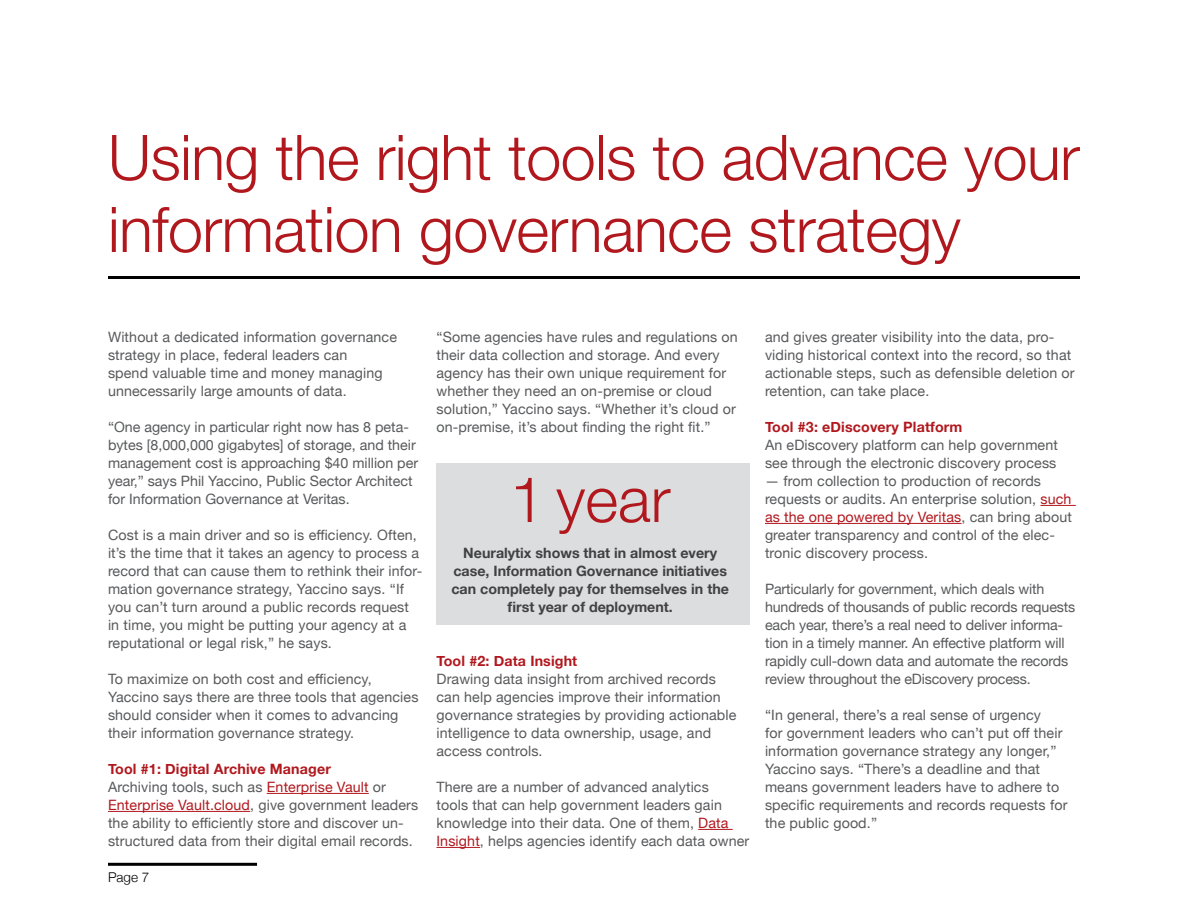
<style>
.page{position:relative;width:1188px;height:918px;background:#fff}
.page>*{position:absolute;margin:0;border:0;box-sizing:border-box;transform-origin:0 0}
.t1{font:300 63px/72px "Helvetica Neue";letter-spacing:-.01em;color:#b1181e}
.t2{font:14.25px/18px "Helvetica Neue";letter-spacing:.01em;color:#58595b}
.t3{font:14.25px/18px "Helvetica Neue";letter-spacing:-.01em;color:#58595b}
.t4{font:700 14.25px/18px "Helvetica Neue";color:#414042;text-align:center}
.t5{font:700 14.25px "Helvetica Neue";letter-spacing:.01em;color:#b1181e}
.t6{font:300 13.5px "Helvetica Neue";color:#000}
.s1{font-weight:700;color:#b1181e}
.s2{color:#b1181e}
</style>
<div class="page">
<hr style="left:108px;top:863px;width:149px;height:3px;background:#000">
<div style="left:436px;top:464px;width:314px;height:162px;background:#dcddde"></div>
<hr style="left:108px;top:276px;width:972px;height:3px;background:#000">
<hr style="left:267px;top:793px;width:102px;height:1px;background:#b1181e">
<hr style="left:108px;top:811px;width:142px;height:1px;background:#b1181e">
<hr style="left:698px;top:829px;width:35px;height:1px;background:#b1181e">
<hr style="left:436px;top:847px;width:44px;height:1px;background:#b1181e">
<hr style="left:1040px;top:505px;width:36px;height:1px;background:#b1181e">
<hr style="left:765px;top:523px;width:197px;height:1px;background:#b1181e">
<h1 class="t1" style="left:108px;top:117px;width:973px">Using the right tools to advance your information governance strategy</h1>
<p class="t2" style="left:108px;top:329px;width:291px">Without a dedicated information governance strategy in place, federal leaders can<br>spend valuable time and money managing unnecessarily large amounts of data.</p>
<p class="t2" style="left:108px;top:419px;width:312px">“One agency in particular right now has 8 peta&shy;bytes [8,000,000 gigabytes] of storage, and their management cost is approaching $40 million per year,” says Phil Yaccino, Public Sector Architect for Information Governance at Veritas.</p>
<p class="t2" style="left:108px;top:527px;width:316px">Cost is a main driver and so is efficiency. Often, it’s the time that it takes an agency to process a record that can cause them to rethink their infor&shy;mation governance strategy, Yaccino says. “If you can’t turn around a public records request in time, you might be putting your agency at a reputational or legal risk,” he says.</p>
<p class="t2" style="left:108px;top:671px;width:312px">To maximize on both cost and efficiency, Yaccino says there are three tools that agencies should consider when it comes to advancing their information governance strategy.</p>
<p class="t2" style="left:108px;top:761px;width:312px"><span class="s1">Tool #1: Digital Archive Manager<br></span>Archiving tools, such as <span class="s2">Enterprise Vault</span> or <span class="s2">Enterprise Vault.cloud</span>, give government leaders the ability to efficiently store and discover un&shy;structured data from their digital email records.</p>
<p class="t6" style="left:108px;top:866px;width:43px">Page 7</p>
<p class="t2" style="left:436px;top:329px;width:303px">“Some agencies have rules and regulations on their data collection and storage. And every agency has their own unique requirement for whether they need an on-premise or cloud solution,” Yaccino says. “Whether it’s cloud or on-premise, it’s about finding the right fit.”</p>
<h1 class="t1" style="left:510px;top:459px;width:162px">1 year</h1>
<p class="t4" style="left:451px;top:544px;width:279px">Neuralytix shows that in almost every case, Information Governance initiatives can completely pay for themselves in the first year of deployment.</p>
<p class="t5" style="left:436px;top:650px;width:142px">Tool #2: Data Insight</p>
<p class="t2" style="left:436px;top:671px;width:302px">Drawing data insight from archived records can help agencies improve their information governance strategies by providing actionable intelligence to data ownership, usage, and access controls.</p>
<p class="t2" style="left:436px;top:779px;width:314px">There are a number of advanced analytics<br>tools that can help government leaders gain knowledge into their data. One of them, <span class="s2">Data Insight</span>, helps agencies identify each data owner</p>
<p class="t2" style="left:765px;top:329px;width:311px">and gives greater visibility into the data, pro&shy;viding historical context into the record, so that actionable steps, such as defensible deletion or retention, can take place.</p>
<p class="t5" style="left:765px;top:416px;width:199px">Tool #3: eDiscovery Platform</p>
<p class="t2" style="left:765px;top:437px;width:295px">An eDiscovery platform can help government see through the electronic discovery process</p>
<p class="t2" style="left:765px;top:473px;width:309px">— from collection to production of records requests or audits. An enterprise solution, <span class="s2">such as the one powered by Veritas</span>, can bring about greater transparency and control of the elec&shy;tronic discovery process.</p>
<p class="t3" style="left:765px;top:581px;width:312px">Particularly for government, which deals with hundreds of thousands of public records requests each year, there’s a real need to deliver informa&shy;tion in a timely manner. An effective platform will rapidly cull-down data and automate the records review throughout the eDiscovery process.</p>
<p class="t2" style="left:765px;top:707px;width:304px">“In general, there’s a real sense of urgency<br>for government leaders who can’t put off their information governance strategy any longer,” Yaccino says. “There’s a deadline and that means government leaders have to adhere to specific requirements and records requests for the public good.”</p>
</div>
